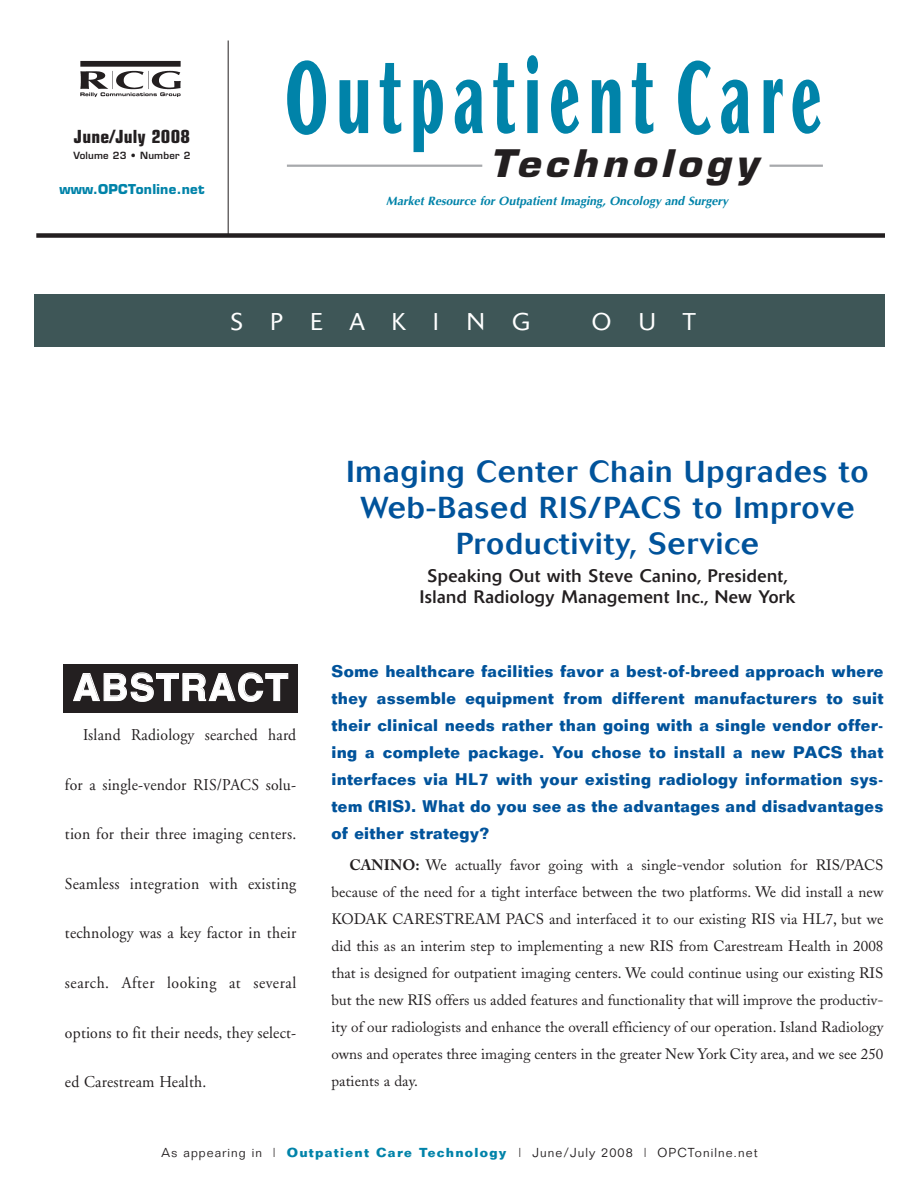
<style>
.page{position:relative;width:918px;height:1188px;background:#fff}
.page>*{position:absolute;margin:0;border:0;box-sizing:border-box;transform-origin:0 0}
.t1{font:106.35px "Panache Black DTC";letter-spacing:.17em;color:#0083a9;scale:.5 1}
.t2{font:700 37.5px "Helvetica";letter-spacing:.035em;color:#fff}
.t3{font:italic 700 37.05px "Eurostile";color:#231f20;scale:1.11 1}
.t4{font:500 30px/36px "Cosmos";letter-spacing:.03em;color:#00539b;text-align:center}
.t5{font:300 24px "Delta";letter-spacing:1.145em;color:#fff}
.t6{font:700 condensed 18.15px "Eurostile";letter-spacing:.015em;color:#231f20;scale:1.05 1}
.t7{font:18px/21.6px "Delta";letter-spacing:.03em;color:#231f20;text-align:center}
.t8{font:700 16.5px/27px "Folio";letter-spacing:.02em;color:#00539b;text-align:justify;scale:.95 1}
.t9{font:16.5px "Adobe Garamond";letter-spacing:.015em;color:#231f20;scale:.95 1}
.t10{font:16.5px "Adobe Garamond";letter-spacing:.035em;color:#231f20;scale:.95 1}
.t11{font:15px/27px "Adobe Caslon";letter-spacing:.005em;color:#231f20;text-align:justify}
.t12{font:700 13.35px "Eurostile";letter-spacing:.02em;color:#0083a9}
.t13{font:300 12.75px "Folio";letter-spacing:.085em;color:#231f20}
.t14{font:italic 700 12.15px "Optima";color:#0083a9}
.t15{font:600 9.6px "Eurostile";letter-spacing:.02em;color:#231f20}
.s1{font-weight:700}
.s2{font-weight:700;color:#0083a9}
</style>
<div class="page">
<hr style="left:287px;top:165px;width:195px;height:2px;background:#a7a9ac">
<hr style="left:770px;top:165px;width:53px;height:2px;background:#a7a9ac">
<img style="left:80px;top:61px;width:101px;height:36px">
<hr style="left:228px;top:40px;width:1px;height:196px;background:#231f20">
<div style="left:36px;top:233px;width:849px;height:5px;background:#231f20"></div>
<div style="left:34px;top:294px;width:851px;height:53px;background:#3e5657"></div>
<div style="left:63px;top:664px;width:235px;height:49px;background:#231f20"></div>
<p class="t6" style="left:74px;top:130px;width:112px">June/July 2008</p>
<p class="t15" style="left:73px;top:152px;width:119px">Volume 23 • Number 2</p>
<p class="t12" style="left:59px;top:184px;width:147px">www.OPCTonline.net</p>
<h1 class="t1" style="left:286px;top:57px;width:1072px">Outpatient Care</h1>
<h3 class="t3" style="left:490px;top:149px;width:242px">Technology</h3>
<p class="t14" style="left:386px;top:196px;width:346px">Market Resource for Outpatient Imaging, Oncology and Surgery</p>
<h3 class="t5" style="left:230px;top:313px;width:301px">SPEAKING</h3>
<h3 class="t5" style="left:592px;top:313px;width:105px">OUT</h3>
<h3 class="t4" style="left:346px;top:457px;width:524px">Imaging Center Chain Upgrades to<br>Web-Based RIS/PACS to Improve<br>Productivity, Service</h3>
<p class="t7" style="left:420px;top:566px;width:377px">Speaking Out with Steve Canino, President,<br>Island Radiology Management Inc., New York</p>
<h2 class="t2" style="left:73px;top:674px;width:217px">ABSTRACT</h2>
<p class="t9" style="left:83px;top:728px;width:226px">Island Radiology searched hard</p>
<p class="t9" style="left:65px;top:778px;width:245px">for a single-vendor RIS/PACS solu-</p>
<p class="t9" style="left:65px;top:827px;width:245px">tion for their three imaging centers.</p>
<p class="t9" style="left:65px;top:877px;width:245px">Seamless integration with existing</p>
<p class="t9" style="left:65px;top:927px;width:245px">technology was a key factor in their</p>
<p class="t10" style="left:65px;top:976px;width:245px">search. After looking at several</p>
<p class="t9" style="left:65px;top:1026px;width:245px">options to fit their needs, they select-</p>
<p class="t9" style="left:65px;top:1075px;width:150px">ed Carestream Health.</p>
<p class="t8" style="left:331px;top:659px;width:583px">Some healthcare facilities favor a best-of-breed approach where they assemble equipment from different manufacturers to suit their clinical needs rather than going with a single vendor offer&shy;ing a complete package. You chose to install a new PACS that interfaces via HL7 with your existing radiology information sys&shy;tem (RIS). What do you see as the advantages and disadvantages of either strategy?</p>
<p class="t11" style="left:331px;top:854px;width:554px;text-indent:18px"><span class="s1">CANINO:</span> We actually favor going with a single-vendor solution for RIS/PACS because of the need for a tight interface between the two platforms. We did install a new KODAK CARESTREAM PACS and interfaced it to our existing RIS via HL7, but we did this as an interim step to implementing a new RIS from Carestream Health in 2008 that is designed for outpatient imaging centers. We could continue using our existing RIS but the new RIS offers us added features and functionality that will improve the productiv&shy;ity of our radiologists and enhance the overall efficiency of our operation. Island Radiology owns and operates three imaging centers in the greater New York City area, and we see 250 patients a day.</p>
<p class="t13" style="left:162px;top:1148px;width:598px">As appearing in | <span class="s2">Outpatient Care Technology</span> | June/July 2008 | OPCTonilne.net</p>
</div>
